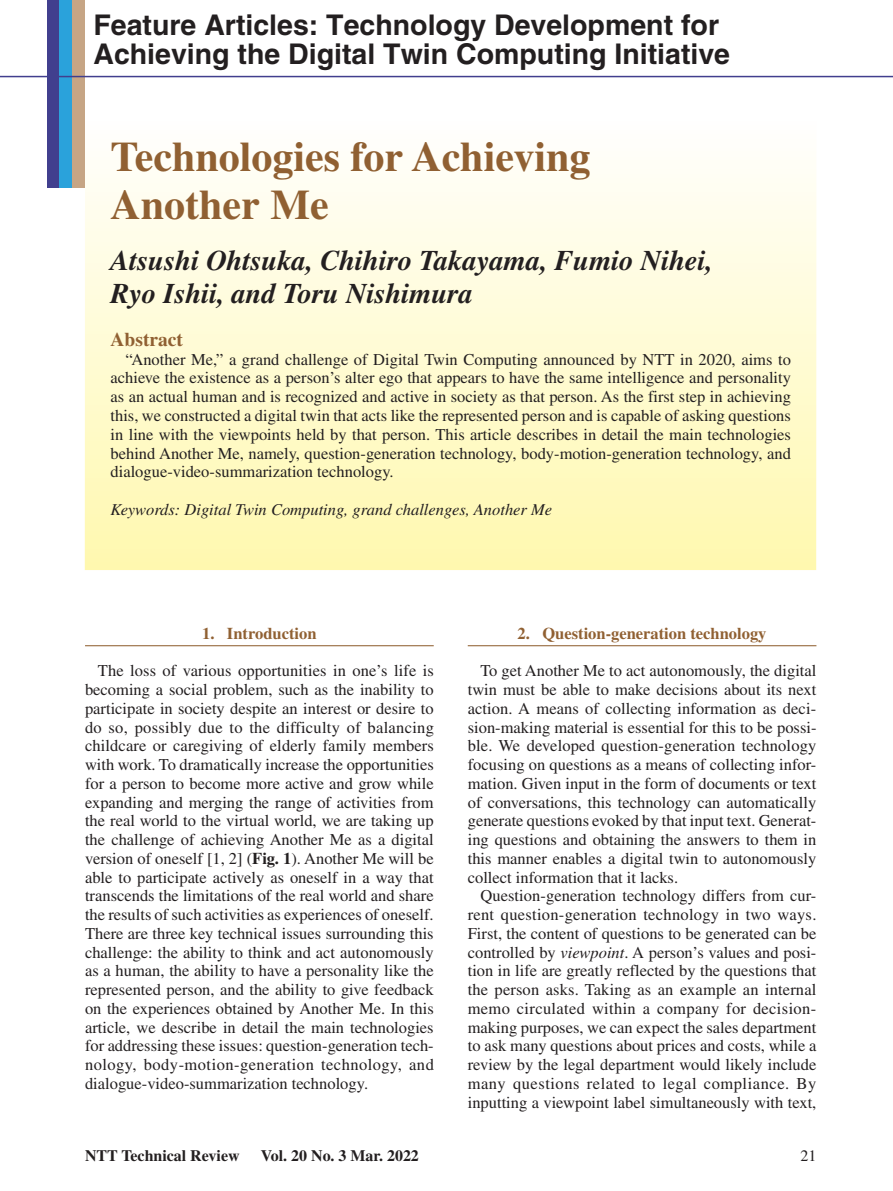
<style>
.page{position:relative;width:893px;height:1191px;background:#fff}
.page>*{position:absolute;margin:0;border:0;box-sizing:border-box;transform-origin:0 0}
.t1{font:700 42px/48px "Times";color:#906032}
.t2{font:700 28.5px/28.5px "Helvetica";color:#231f20}
.t3{font:italic 700 28.5px/32.2px "Times";color:#231f20}
.t4{font:700 19.5px "Times";color:#906032}
.t5{font:16.5px/18.8px "Times";color:#231f20;text-align:justify}
.t6{font:italic 16.5px "Times";color:#231f20}
.t7{font:700 16.5px "Times";color:#906032}
.t8{font:700 15.9px "Times";color:#231f20}
.t9{font:15.9px "Times";color:#231f20}
.s1{font-weight:700}
.s2{font-style:italic}
</style>
<div class="page">
<svg style="left:85px;top:174px;width:731px;height:396px;background:#fffad1"></svg>
<hr style="left:85px;top:645px;width:349px;height:1px;background:#906032">
<hr style="left:468px;top:645px;width:348px;height:1px;background:#906032">
<div style="left:47px;top:0;width:13px;height:187px;background:#413f8e"></div>
<div style="left:60px;top:0;width:12px;height:187px;background:#2aa2db"></div>
<div style="left:72px;top:0;width:13px;height:187px;background:#c6a585"></div>
<hr style="left:0;top:76px;width:893px;height:1px;background:#413f8e">
<h2 class="t2" style="left:93px;top:11px;width:638px">Feature Articles: Technology Development for<br>Achieving the Digital Twin Computing Initiative</h2>
<h1 class="t1" style="left:111px;top:132px;width:481px">Technologies for Achieving<br>Another Me</h1>
<h2 class="t3" style="left:111px;top:244px;width:604px">Atsushi Ohtsuka, Chihiro Takayama, Fumio Nihei,<br>Ryo Ishii, and Toru Nishimura</h2>
<p class="t4" style="left:111px;top:328px;width:74px">Abstract</p>
<p class="t5" style="left:111px;top:350px;width:682px;text-indent:15px">“Another Me,” a grand challenge of Digital Twin Computing announced by NTT in 2020, aims to achieve the existence as a person’s alter ego that appears to have the same intelligence and personality as an actual human and is recognized and active in society as that person. As the first step in achieving this, we constructed a digital twin that acts like the represented person and is capable of asking questions in line with the viewpoints held by that person. This article describes in detail the main technologies behind Another Me, namely, question-generation technology, body-motion-generation technology, and dialogue-video-summarization technology.</p>
<p class="t6" style="left:111px;top:500px;width:443px">Keywords: Digital Twin Computing, grand challenges, Another Me</p>
<p class="t7" style="left:202px;top:623px;width:116px">1. Introduction</p>
<p class="t5" style="left:85px;top:661px;width:350px;text-indent:13px">The loss of various opportunities in one’s life is becoming a social problem, such as the inability to participate in society despite an interest or desire to do so, possibly due to the difficulty of balancing childcare or caregiving of elderly family members with work. To dramatically increase the opportunities for a person to become more active and grow while expanding and merging the range of activities from the real world to the virtual world, we are taking up the challenge of achieving Another Me as a digital version of oneself [1, 2] (<span class="s1">Fig. 1</span>). Another Me will be able to participate actively as oneself in a way that transcends the limitations of the real world and share the results of such activities as experiences of oneself.<br>There are three key technical issues surrounding this challenge: the ability to think and act autonomously as a human, the ability to have a personality like the represented person, and the ability to give feedback on the experiences obtained by Another Me. In this article, we describe in detail the main technologies for addressing these issues: question-generation tech&shy;nology, body-motion-generation technology, and dialogue-video-summarization technology.</p>
<p class="t7" style="left:518px;top:623px;width:250px">2. Question-generation technology</p>
<p class="t5" style="left:468px;top:661px;width:350px;text-indent:13px">To get Another Me to act autonomously, the digital twin must be able to make decisions about its next action. A means of collecting information as deci&shy;sion-making material is essential for this to be possi&shy;ble. We developed question-generation technology focusing on questions as a means of collecting infor&shy;mation. Given input in the form of documents or text of conversations, this technology can automatically generate questions evoked by that input text. Generat&shy;ing questions and obtaining the answers to them in this manner enables a digital twin to autonomously collect information that it lacks.</p>
<p class="t5" style="left:468px;top:886px;width:350px;text-indent:13px">Question-generation technology differs from cur&shy;rent question-generation technology in two ways.<br>First, the content of questions to be generated can be controlled by <span class="s2">viewpoint</span>. A person’s values and posi&shy;tion in life are greatly reflected by the questions that the person asks. Taking as an example an internal memo circulated within a company for decision&shy;making purposes, we can expect the sales department to ask many questions about prices and costs, while a review by the legal department would likely include many questions related to legal compliance. By inputting a viewpoint label simultaneously with text,</p>
<p class="t8" style="left:85px;top:1146px;width:156px">NTT Technical Review</p>
<p class="t8" style="left:261px;top:1146px;width:160px">Vol. 20 No. 3 Mar. 2022</p>
<p class="t9" style="left:800px;top:1146px;width:17px">21</p>
</div>
